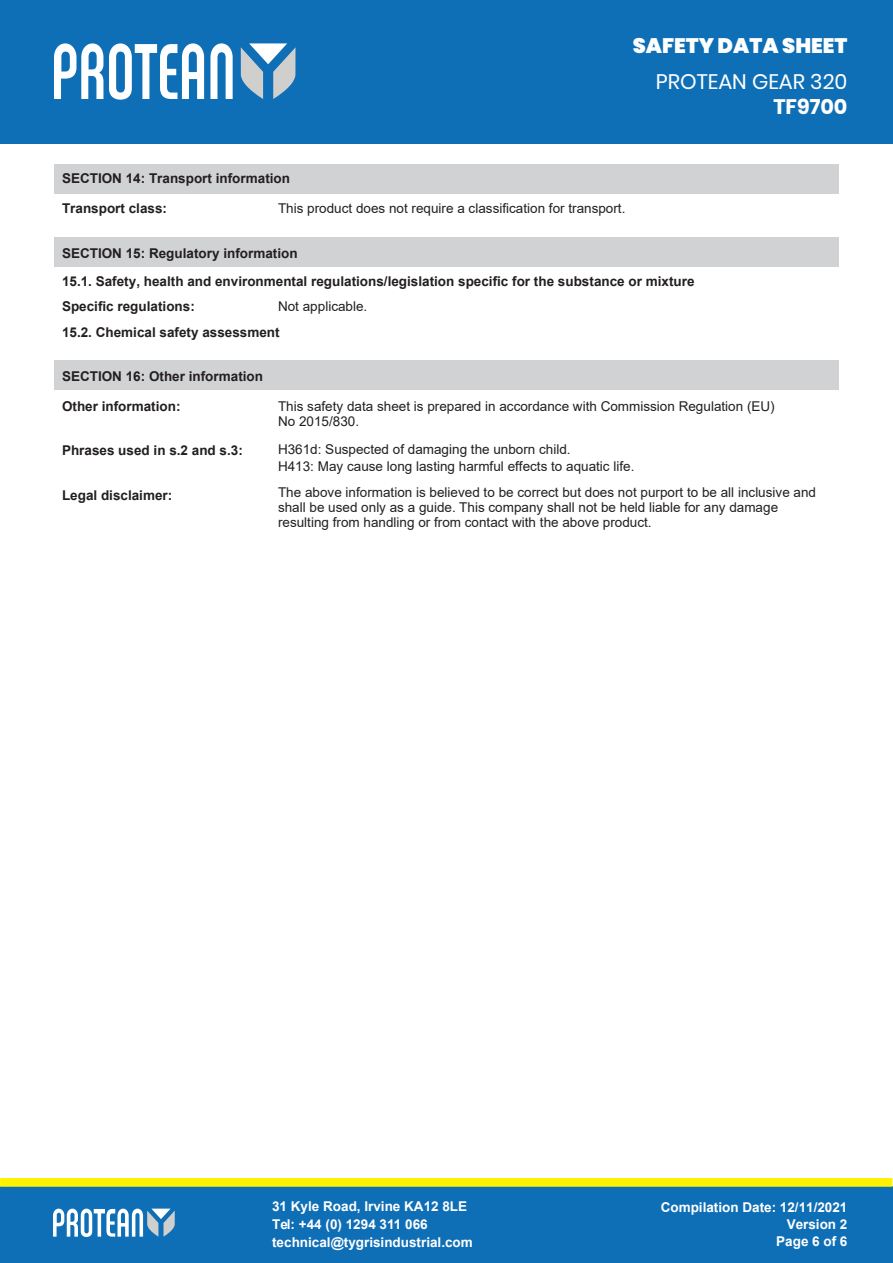
<style>
.page{position:relative;width:893px;height:1263px;background:#fff}
.page>*{position:absolute;margin:0;border:0;box-sizing:border-box;transform-origin:0 0}
.t1{font:900 21px "Poppins";color:#fff}
.t2{font:21px "Poppins";color:#fff}
.t3{font:700 21px "Poppins";color:#fff}
.t4{font:13.5px/14.9px "Arial";color:#231f20}
.t5{font:700 13.5px/28.2px "Arial";color:#231f20}
.t6{font:700 13.5px/18px "Arial";color:#fff}
.s1{font-style:inherit}
</style>
<div class="page">
<div style="left:54px;top:360px;width:784px;height:30px;background:#d1d2d4"></div>
<div style="left:54px;top:237px;width:784px;height:30px;background:#d1d2d4"></div>
<div style="left:54px;top:164px;width:784px;height:29px;background:#d1d2d4"></div>
<div style="left:0;top:1186px;width:893px;height:77px;background:#0f6fb6"></div>
<svg style="left:53px;top:1208px;width:122px;height:29px"></svg>
<svg style="left:0;top:1178px;width:892px;height:9px;background:#f8ed05"></svg>
<div style="left:0;top:0;width:893px;height:143px;background:#0f6fb6"></div>
<svg style="left:241px;top:43px;width:55px;height:56px"></svg>
<svg style="left:54px;top:43px;width:49px;height:56px"></svg>
<svg style="left:210px;top:43px;width:23px;height:56px"></svg>
<svg style="left:109px;top:43px;width:95px;height:57px"></svg>
<h1 class="t1" style="left:633px;top:34px;width:216px">SAFETY DATA SHEET</h1>
<h1 class="t2" style="left:656px;top:69px;width:193px">PROTEAN GEAR 320</h1>
<h1 class="t3" style="left:773px;top:94px;width:76px">TF9700</h1>
<p class="t5" style="left:62px;top:164px;width:230px">SECTION 14: Transport information</p>
<p class="t5" style="left:62px;top:194px;width:107px">Transport class:</p>
<p class="t4" style="left:278px;top:201px;width:349px">This product does not require a classification for transport.</p>
<p class="t5" style="left:62px;top:239px;width:634px">SECTION 15: Regulatory information<br>15.1. Safety, health and environmental regulations/legislation specific for the substance or mixture</p>
<p class="t5" style="left:62px;top:293px;width:134px">Specific regulations:</p>
<p class="t4" style="left:278px;top:299px;width:91px">Not applicable.</p>
<p class="t5" style="left:62px;top:318px;width:219px">15.2. Chemical safety assessment</p>
<p class="t5" style="left:62px;top:362px;width:203px;line-height:29.2px">SECTION 16: Other information<br>Other information:</p>
<p class="t5" style="left:62px;top:436px;width:182px">Phrases used in s.2 and s.3:</p>
<p class="t5" style="left:62px;top:481px;width:112px">Legal disclaimer:</p>
<p class="t4" style="left:278px;top:398px;width:498px">This safety data sheet is prepared in accordance with Commission Regulation (EU)<br>No 2015/830.</p>
<p class="t4" style="left:278px;top:441px;width:358px;line-height:16.2px">H361d: Suspected of damaging the unborn child.<br>H413: May cause long lasting harmful effects to aquatic life.</p>
<p class="t4" style="left:278px;top:485px;width:540px">The above information is believed to be correct but does not purport to be all inclusive and shall be used only as a guide. This company shall not be held liable for any damage resulting from handling or from contact with the above product.</p>
<p class="t6" style="left:272px;top:1197px;width:202px">31 Kyle Road, Irvine KA12 8LE<br>Tel: +44 (0) 1294 311 066 technical@tygrisindustrial.com</p>
<p class="t6" style="left:661px;top:1199px;width:188px;line-height:17px;text-align:right">Compilation Date: 12/11/2021<br>Version 2<br>Page <span class="s1">6</span> of 6</p>
</div>
